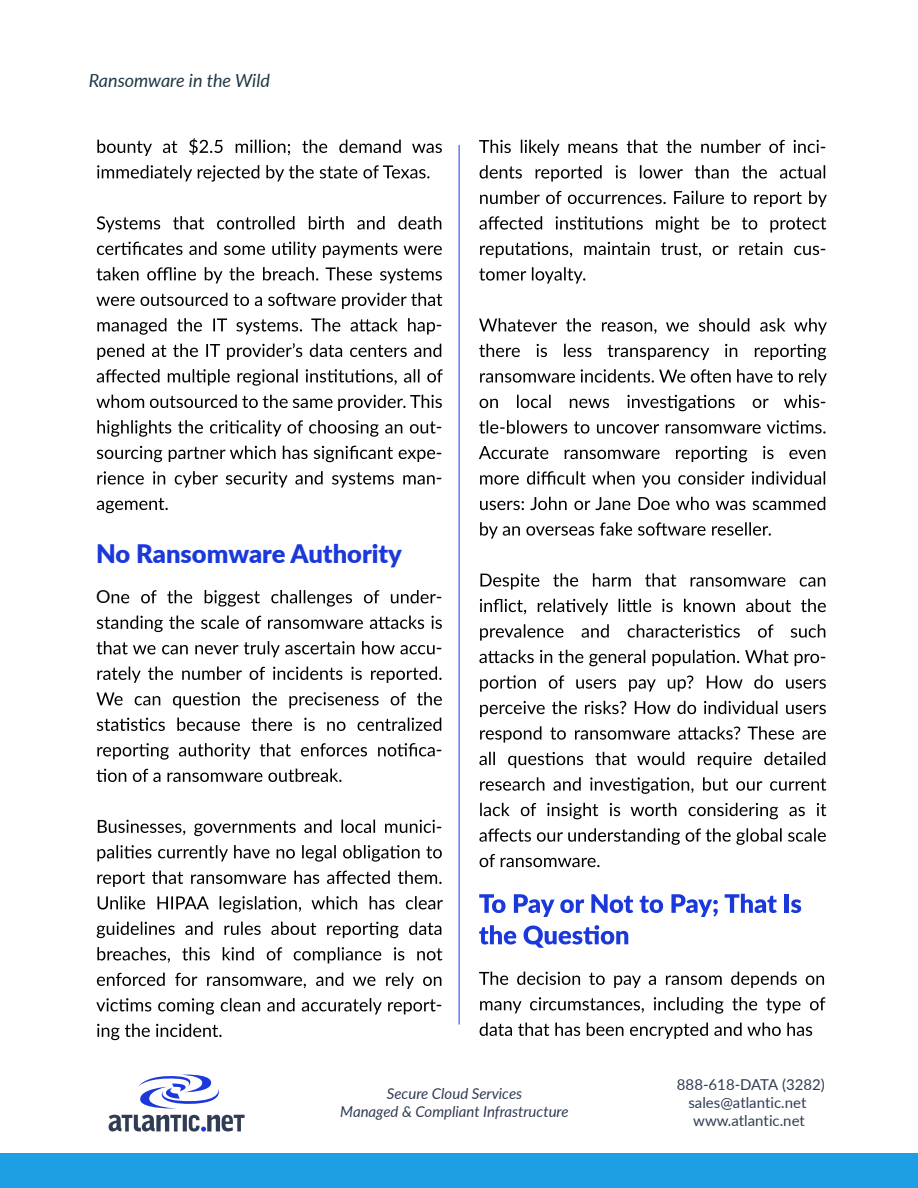
<style>
.page{position:relative;width:918px;height:1188px;background:#fff}
.page>*{position:absolute;margin:0;border:0;box-sizing:border-box;transform-origin:0 0}
.t1{font:900 25.5px "Lato";color:#1b38db}
.t2{font:italic 18px "Lato";color:#203746}
.t3{font:18px/25.5px "Lato";color:#000;text-align:justify}
.t4{font:15px/18px "Lato";color:#303c54;text-align:center}
.t5{font:italic 15px/18px "Lato";color:#303c54;text-align:center}
</style>
<div class="page">
<svg style="left:112px;top:590px;width:324px;height:17px"></svg>
<svg style="left:97px;top:616px;width:345px;height:16px"></svg>
<svg style="left:97px;top:641px;width:338px;height:16px"></svg>
<svg style="left:97px;top:667px;width:345px;height:16px"></svg>
<svg style="left:96px;top:692px;width:346px;height:16px"></svg>
<svg style="left:97px;top:718px;width:344px;height:13px"></svg>
<svg style="left:97px;top:743px;width:338px;height:17px"></svg>
<svg style="left:97px;top:769px;width:245px;height:13px"></svg>
<svg style="left:98px;top:820px;width:337px;height:16px"></svg>
<svg style="left:97px;top:845px;width:345px;height:17px"></svg>
<svg style="left:97px;top:871px;width:345px;height:16px"></svg>
<svg style="left:98px;top:896px;width:345px;height:17px"></svg>
<svg style="left:97px;top:922px;width:344px;height:16px"></svg>
<svg style="left:97px;top:947px;width:345px;height:16px"></svg>
<svg style="left:97px;top:973px;width:344px;height:16px"></svg>
<svg style="left:96px;top:998px;width:340px;height:17px"></svg>
<svg style="left:97px;top:1024px;width:125px;height:16px"></svg>
<svg style="left:479px;top:894px;width:27px;height:19px"></svg>
<svg style="left:514px;top:894px;width:70px;height:23px"></svg>
<svg style="left:591px;top:894px;width:42px;height:19px"></svg>
<svg style="left:640px;top:896px;width:23px;height:17px"></svg>
<svg style="left:671px;top:894px;width:47px;height:23px"></svg>
<svg style="left:725px;top:894px;width:52px;height:19px"></svg>
<hr style="left:785px;top:894px;width:4px;height:19px;background:#1b38db">
<svg style="left:791px;top:899px;width:10px;height:14px"></svg>
<svg style="left:479px;top:925px;width:149px;height:23px"></svg>
<svg style="left:479px;top:972px;width:345px;height:16px"></svg>
<svg style="left:480px;top:997px;width:345px;height:17px"></svg>
<svg style="left:480px;top:1023px;width:332px;height:16px"></svg>
<hr style="left:459px;top:145px;width:1px;height:880px;background:#1b38db">
<svg style="left:97px;top:138px;width:345px;height:18px"></svg>
<svg style="left:97px;top:165px;width:333px;height:17px"></svg>
<svg style="left:97px;top:216px;width:344px;height:16px"></svg>
<svg style="left:97px;top:242px;width:345px;height:16px"></svg>
<svg style="left:97px;top:267px;width:345px;height:16px"></svg>
<svg style="left:96px;top:293px;width:346px;height:16px"></svg>
<svg style="left:97px;top:318px;width:338px;height:17px"></svg>
<svg style="left:97px;top:343px;width:344px;height:17px"></svg>
<svg style="left:97px;top:369px;width:346px;height:17px"></svg>
<svg style="left:96px;top:395px;width:346px;height:16px"></svg>
<svg style="left:97px;top:420px;width:339px;height:17px"></svg>
<svg style="left:97px;top:446px;width:338px;height:16px"></svg>
<svg style="left:97px;top:471px;width:338px;height:17px"></svg>
<svg style="left:97px;top:498px;width:71px;height:15px"></svg>
<svg style="left:479px;top:140px;width:340px;height:16px"></svg>
<svg style="left:480px;top:165px;width:345px;height:17px"></svg>
<svg style="left:480px;top:191px;width:347px;height:16px"></svg>
<svg style="left:479px;top:216px;width:347px;height:17px"></svg>
<svg style="left:480px;top:242px;width:339px;height:16px"></svg>
<svg style="left:479px;top:267px;width:106px;height:17px"></svg>
<svg style="left:479px;top:318px;width:348px;height:17px"></svg>
<svg style="left:479px;top:344px;width:347px;height:16px"></svg>
<svg style="left:480px;top:369px;width:347px;height:17px"></svg>
<svg style="left:480px;top:395px;width:339px;height:16px"></svg>
<svg style="left:479px;top:420px;width:347px;height:14px"></svg>
<svg style="left:479px;top:446px;width:346px;height:16px"></svg>
<svg style="left:480px;top:471px;width:345px;height:17px"></svg>
<svg style="left:480px;top:497px;width:345px;height:13px"></svg>
<svg style="left:480px;top:522px;width:291px;height:17px"></svg>
<svg style="left:480px;top:573px;width:345px;height:17px"></svg>
<svg style="left:480px;top:599px;width:346px;height:16px"></svg>
<svg style="left:480px;top:624px;width:345px;height:17px"></svg>
<svg style="left:479px;top:650px;width:340px;height:16px"></svg>
<svg style="left:480px;top:675px;width:346px;height:17px"></svg>
<svg style="left:480px;top:701px;width:346px;height:16px"></svg>
<svg style="left:480px;top:726px;width:346px;height:17px"></svg>
<svg style="left:479px;top:752px;width:346px;height:16px"></svg>
<svg style="left:480px;top:777px;width:346px;height:17px"></svg>
<svg style="left:480px;top:803px;width:346px;height:16px"></svg>
<svg style="left:479px;top:828px;width:347px;height:17px"></svg>
<svg style="left:480px;top:854px;width:120px;height:13px"></svg>
<svg style="left:109px;top:1074px;width:136px;height:58px"></svg>
<div style="left:0;top:1154px;width:918px;height:34px;background:#1e9ee4"></div>
<p class="t2" style="left:89px;top:67px;width:183px">Ransomware in the Wild</p>
<p class="t3" style="left:436px;top:311px;width:8px">-</p>
<p class="t3" style="left:436px;top:413px;width:8px">- - -</p>
<h1 class="t1" style="left:96px;top:534px;width:307px">No Ransomware Authority</h1>
<p class="t3" style="left:96px;top:583px;width:16px">O</p>
<p class="t3" style="left:436px;top:583px;width:8px">-</p>
<p class="t3" style="left:436px;top:634px;width:8px">-</p>
<p class="t3" style="left:436px;top:736px;width:8px">-</p>
<p class="t3" style="left:436px;top:813px;width:8px">-</p>
<p class="t3" style="left:436px;top:991px;width:8px">-</p>
<p class="t3" style="left:820px;top:133px;width:8px">-</p>
<p class="t3" style="left:820px;top:235px;width:8px">-</p>
<p class="t3" style="left:820px;top:388px;width:8px">-</p>
<p class="t3" style="left:820px;top:643px;width:8px">-</p>
<p class="t5" style="left:340px;top:1084px;width:230px">Secure Cloud Services<br>Managed &amp; Compliant Infrastructure</p>
<p class="t4" style="left:677px;top:1075px;width:150px">888-618-DATA (3282) sales@atlantic.net www.atlantic.net</p>
</div>
